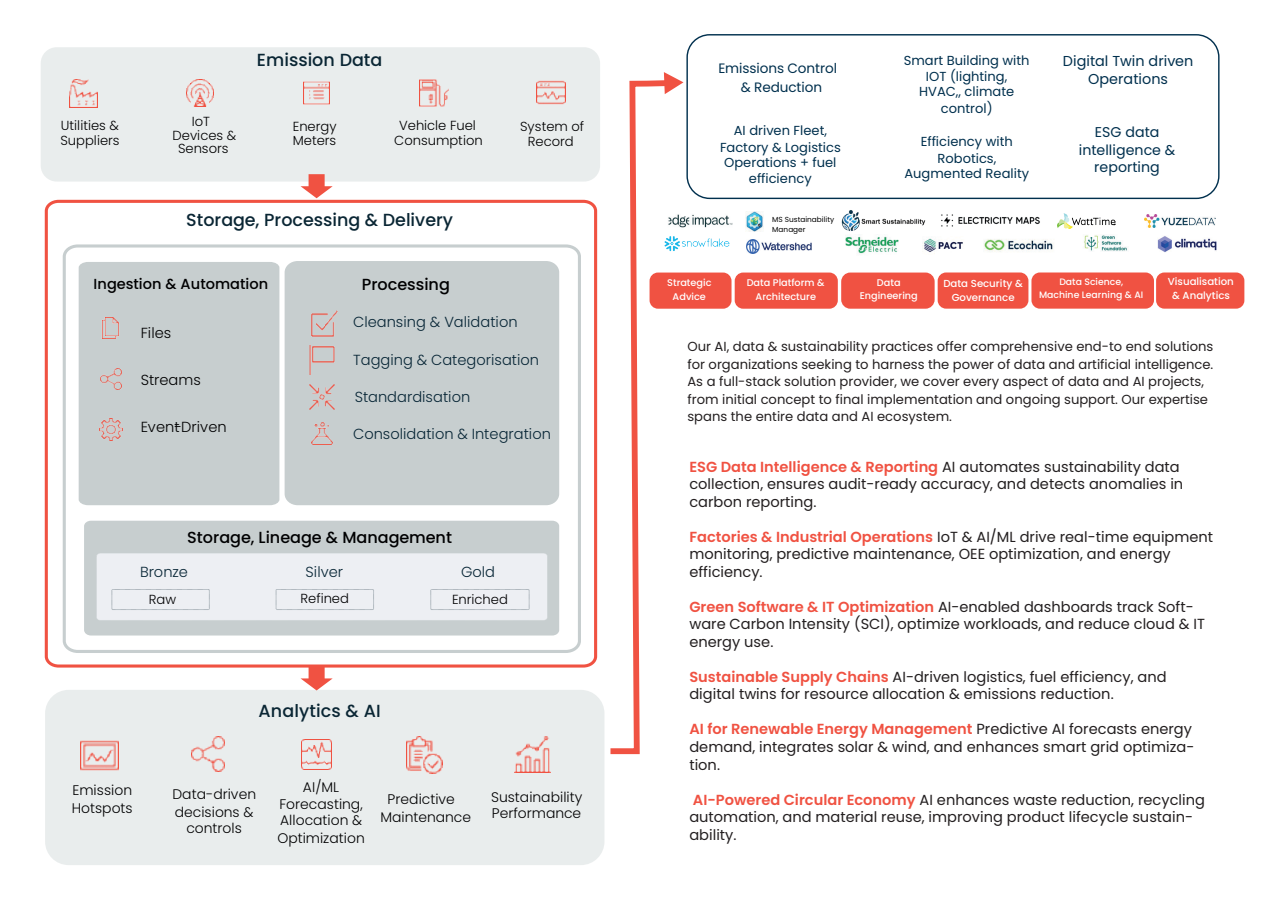
<style>
.page{position:relative;width:1272px;height:902px;background:#fff}
.page>*{position:absolute;margin:0;border:0;box-sizing:border-box;transform-origin:0 0}
.t1{font:500 17.55px "Dava Sans";color:#0a2634}
.t2{font:500 16.05px "Dava Sans";letter-spacing:-.005em;color:#000001}
.t3{font:14.55px/17.5px "Dava Sans";color:#231f20}
.t4{font:300 14.55px "Dava Sans";color:#082636}
.t5{font:300 14.55px "Dava Sans";letter-spacing:.005em;color:#000001}
.t6{font:500 14.55px "Dava Sans";color:#000001}
.t7{font:14.4px/18.5px "Dava Sans";color:#00304e;text-align:center}
.t8{font:14.25px/18.3px "Dava Sans";color:#00304e;text-align:center}
.t9{font:300 13.95px/17.9px "Dava Sans";color:#000001}
.t10{font:13.65px/19.5px "Dava Sans";letter-spacing:-.005em;color:#00304e;text-align:center}
.t11{font:13.2px/17.5px "Dava Sans";color:#231f20}
.t12{font:300 13.2px/14.2px "Dava Sans";color:#000001;text-align:center}
.t13{font:13.05px/16.8px "Dava Sans";color:#00304e;text-align:center}
.t14{font:500 10.2px/14px "Dava Sans";color:#fff;text-align:center}
.t15{font:500 9.75px/13.4px "Dava Sans";color:#fff;text-align:center}
.t16{font:500 9.3px/12.8px "Dava Sans";color:#fff;text-align:center}
.t17{font:7.35px/9.4px "Dava Sans";letter-spacing:.005em;color:#000001}
.s1{font-weight:700;color:#f05242}
</style>
<div class="page">
<div style="left:41px;top:47px;width:559px;height:135px;background:#e9eded;border-radius:16px"></div>
<div style="left:45px;top:690px;width:559px;height:175px;background:#e9eded;border-radius:24px"></div>
<div style="left:649px;top:273px;width:82px;height:36px;background:#f05242;border-radius:8px"></div>
<div style="left:938px;top:272px;width:90px;height:37px;background:#f05242;border-radius:8px"></div>
<div style="left:1031px;top:272px;width:123px;height:37px;background:#f05242;border-radius:8px"></div>
<div style="left:1156px;top:272px;width:88px;height:37px;background:#f05242;border-radius:8px"></div>
<div style="left:841px;top:273px;width:94px;height:36px;background:#f05242;border-radius:9px"></div>
<div style="left:735px;top:273px;width:103px;height:36px;background:#f05242;border-radius:8px"></div>
<svg style="left:44px;top:198px;width:554px;height:470px"></svg>
<svg style="left:61px;top:243px;width:521px;height:411px"></svg>
<div style="left:285px;top:261px;width:274px;height:244px;background:#c7cecf"></div>
<div style="left:79px;top:262px;width:200px;height:243px;background:#c7cecf"></div>
<div style="left:84px;top:521px;width:475px;height:114px;background:#c7cecf"></div>
<div style="left:96px;top:552px;width:452px;height:69px;background:#edeff3"></div>
<div style="left:114px;top:589px;width:97px;height:20px;background:#edeff3"></div>
<div style="left:112px;top:589px;width:98px;height:21px;border:1px dashed #808d95"></div>
<div style="left:223px;top:589px;width:97px;height:20px;background:#edeff3"></div>
<div style="left:276px;top:589px;width:98px;height:21px;border:1px dashed #808d95"></div>
<div style="left:430px;top:589px;width:99px;height:21px;border:1px dashed #808d95"></div>
<img style="left:70px;top:79px;width:27px;height:29px">
<img style="left:187px;top:79px;width:27px;height:28px">
<img style="left:420px;top:79px;width:28px;height:28px">
<img style="left:537px;top:80px;width:28px;height:25px">
<img style="left:303px;top:81px;width:27px;height:24px">
<img style="left:310px;top:384px;width:24px;height:25px">
<img style="left:307px;top:345px;width:29px;height:30px">
<img style="left:311px;top:309px;width:28px;height:29px">
<img style="left:310px;top:422px;width:23px;height:22px">
<img style="left:100px;top:368px;width:21px;height:21px">
<img style="left:100px;top:317px;width:22px;height:22px">
<img style="left:99px;top:418px;width:23px;height:22px">
<svg style="left:301px;top:174px;width:32px;height:24px"></svg>
<svg style="left:301px;top:666px;width:32px;height:24px"></svg>
<img style="left:406px;top:737px;width:37px;height:37px">
<img style="left:80px;top:740px;width:39px;height:31px">
<img style="left:301px;top:739px;width:30px;height:30px">
<img style="left:191px;top:737px;width:33px;height:34px">
<img style="left:1144px;top:214px;width:71px;height:14px">
<img style="left:1158px;top:236px;width:58px;height:16px">
<img style="left:941px;top:214px;width:99px;height:13px">
<img style="left:1084px;top:235px;width:43px;height:16px">
<img style="left:841px;top:210px;width:85px;height:21px">
<img style="left:673px;top:214px;width:60px;height:10px">
<img style="left:924px;top:238px;width:39px;height:16px">
<img style="left:983px;top:239px;width:70px;height:13px">
<img style="left:747px;top:240px;width:65px;height:13px">
<img style="left:1057px;top:214px;width:58px;height:14px">
<img style="left:745px;top:211px;width:18px;height:20px">
<img style="left:673px;top:224px;width:60px;height:27px">
<img style="left:846px;top:236px;width:52px;height:18px">
<img style="left:515px;top:737px;width:36px;height:36px">
<svg style="left:610px;top:80px;width:63px;height:675px"></svg>
<svg style="left:664px;top:72px;width:19px;height:22px"></svg>
<div style="left:686px;top:34px;width:533px;height:165px;border:1px solid #00304e;border-radius:22px"></div>
<p class="t12" style="left:60px;top:119px;width:61px;text-align:left">Utilities &amp;<br>Suppliers</p>
<p class="t12" style="left:172px;top:114px;width:65px">IoT<br>Devices &amp;</p>
<p class="t12" style="left:178px;top:141px;width:52px">Sensors</p>
<p class="t1" style="left:257px;top:49px;width:127px">Emission Data</p>
<p class="t12" style="left:293px;top:119px;width:45px;text-align:left">Energy<br>Meters</p>
<p class="t12" style="left:394px;top:119px;width:90px">Vehicle Fuel<br>Consumption</p>
<p class="t12" style="left:520px;top:120px;width:66px">System of<br>Record</p>
<p class="t1" style="left:186px;top:209px;width:269px">Storage, Processing &amp; Delivery</p>
<p class="t6" style="left:94px;top:275px;width:176px">Ingestion &amp; Automation</p>
<p class="t2" style="left:362px;top:274px;width:90px">Processing</p>
<p class="t4" style="left:353px;top:313px;width:166px">Cleansing &amp; Validation</p>
<p class="t4" style="left:353px;top:350px;width:187px">Tagging &amp; Categorisation</p>
<p class="t4" style="left:355px;top:388px;width:117px">Standardisation</p>
<p class="t4" style="left:353px;top:425px;width:199px">Consolidation &amp; Integration</p>
<p class="t5" style="left:141px;top:324px;width:32px">Files</p>
<p class="t5" style="left:141px;top:371px;width:62px">Streams</p>
<p class="t5" style="left:141px;top:418px;width:88px">Event-Driven</p>
<p class="t2" style="left:187px;top:527px;width:267px">Storage, Lineage &amp; Management</p>
<p class="t4" style="left:140px;top:563px;width:49px">Bronze</p>
<p class="t4" style="left:306px;top:563px;width:39px">Silver</p>
<p class="t4" style="left:461px;top:563px;width:36px">Gold</p>
<p class="t12" style="left:149px;top:592px;width:29px">Raw</p>
<p class="t12" style="left:301px;top:591px;width:50px">Refined</p>
<p class="t12" style="left:452px;top:592px;width:57px">Enriched</p>
<p class="t1" style="left:258px;top:700px;width:124px">Analytics &amp; AI</p>
<p class="t9" style="left:72px;top:781px;width:62px">Emission<br>Hotspots</p>
<p class="t9" style="left:279px;top:778px;width:85px;text-align:center">AI/ML<br>Forecasting,</p>
<p class="t9" style="left:277px;top:812px;width:89px">Allocation &amp;<br>Optimization</p>
<p class="t9" style="left:172px;top:785px;width:85px">Data-driven decisions &amp;</p>
<p class="t9" style="left:186px;top:819px;width:57px">controls</p>
<p class="t9" style="left:380px;top:790px;width:92px;text-indent:7px">Predictive<br>Maintenance</p>
<p class="t9" style="left:491px;top:789px;width:93px;line-height:16px">Sustainability<br>Performance</p>
<p class="t10" style="left:718px;top:58px;width:120px">Emissions Control &amp; Reduction</p>
<p class="t13" style="left:904px;top:52px;width:127px">Smart Building with<br>IOT (lighting,</p>
<p class="t13" style="left:919px;top:83px;width:97px">HVAC,, climate control)</p>
<p class="t13" style="left:921px;top:133px;width:93px">Efficiency with<br>Robotics,</p>
<p class="t13" style="left:904px;top:165px;width:126px">Augmented Reality</p>
<p class="t13" style="left:720px;top:122px;width:122px">AI driven Fleet,<br>Factory &amp; Logistics</p>
<p class="t13" style="left:724px;top:154px;width:114px">Operations + fuel efficiency</p>
<p class="t17" style="left:772px;top:215px;width:63px">MS Sustainability<br>Manager</p>
<p class="t7" style="left:1063px;top:51px;width:132px">Digital Twin driven<br>Operations</p>
<p class="t8" style="left:1079px;top:123px;width:98px">ESG data intelligence &amp;</p>
<p class="t8" style="left:1094px;top:157px;width:67px">reporting</p>
<p class="t15" style="left:667px;top:276px;width:46px">Strategic<br>Advice</p>
<p class="t15" style="left:747px;top:276px;width:79px">Data Platform &amp;<br>Architecture</p>
<p class="t14" style="left:943px;top:277px;width:81px">Data Security &amp;<br>Governance</p>
<p class="t16" style="left:1039px;top:275px;width:106px">Data Science,<br>Machine Learning &amp; AI</p>
<p class="t14" style="left:1168px;top:274px;width:68px">Visualisation</p>
<p class="t15" style="left:877px;top:276px;width:25px">Data</p>
<p class="t15" style="left:860px;top:289px;width:60px">Engineering</p>
<p class="t14" style="left:1172px;top:288px;width:59px">&amp; Analytics</p>
<p class="t11" style="left:687px;top:338px;width:527px">Our AI, data &amp; sustainability practices offer comprehensive end-to end solutions for organizations seeking to harness the power of data and artificial intelligence.<br>As a full-stack solution provider, we cover every aspect of data and AI projects, from initial concept to final implementation and ongoing support. Our expertise spans the entire data and AI ecosystem.</p>
<p class="t3" style="left:689px;top:458px;width:495px"><span class="s1">ESG Data Intelligence &amp; Reporting</span> AI automates sustainability data collection, ensures audit-ready accuracy, and detects anomalies in carbon reporting.</p>
<p class="t3" style="left:689px;top:528px;width:525px"><span class="s1">Factories &amp; Industrial Operations</span> IoT &amp; AI/ML drive real-time equipment monitoring, predictive maintenance, OEE optimization, and energy efficiency.</p>
<p class="t3" style="left:689px;top:598px;width:517px"><span class="s1">Green Software &amp; IT Optimization</span> AI-enabled dashboards track Soft&shy;ware Carbon Intensity (SCI), optimize workloads, and reduce cloud &amp; IT energy use.</p>
<p class="t3" style="left:689px;top:668px;width:479px"><span class="s1">Sustainable Supply Chains</span> AI-driven logistics, fuel efficiency, and digital twins for resource allocation &amp; emissions reduction.</p>
<p class="t3" style="left:689px;top:721px;width:506px"><span class="s1">AI for Renewable Energy Management</span> Predictive AI forecasts energy demand, integrates solar &amp; wind, and enhances smart grid optimiza&shy;tion.</p>
<p class="t3" style="left:689px;top:791px;width:517px"><span class="s1">AI-Powered Circular Economy</span> AI enhances waste reduction, recycling automation, and material reuse, improving product lifecycle sustain&shy;ability.</p>
</div>
